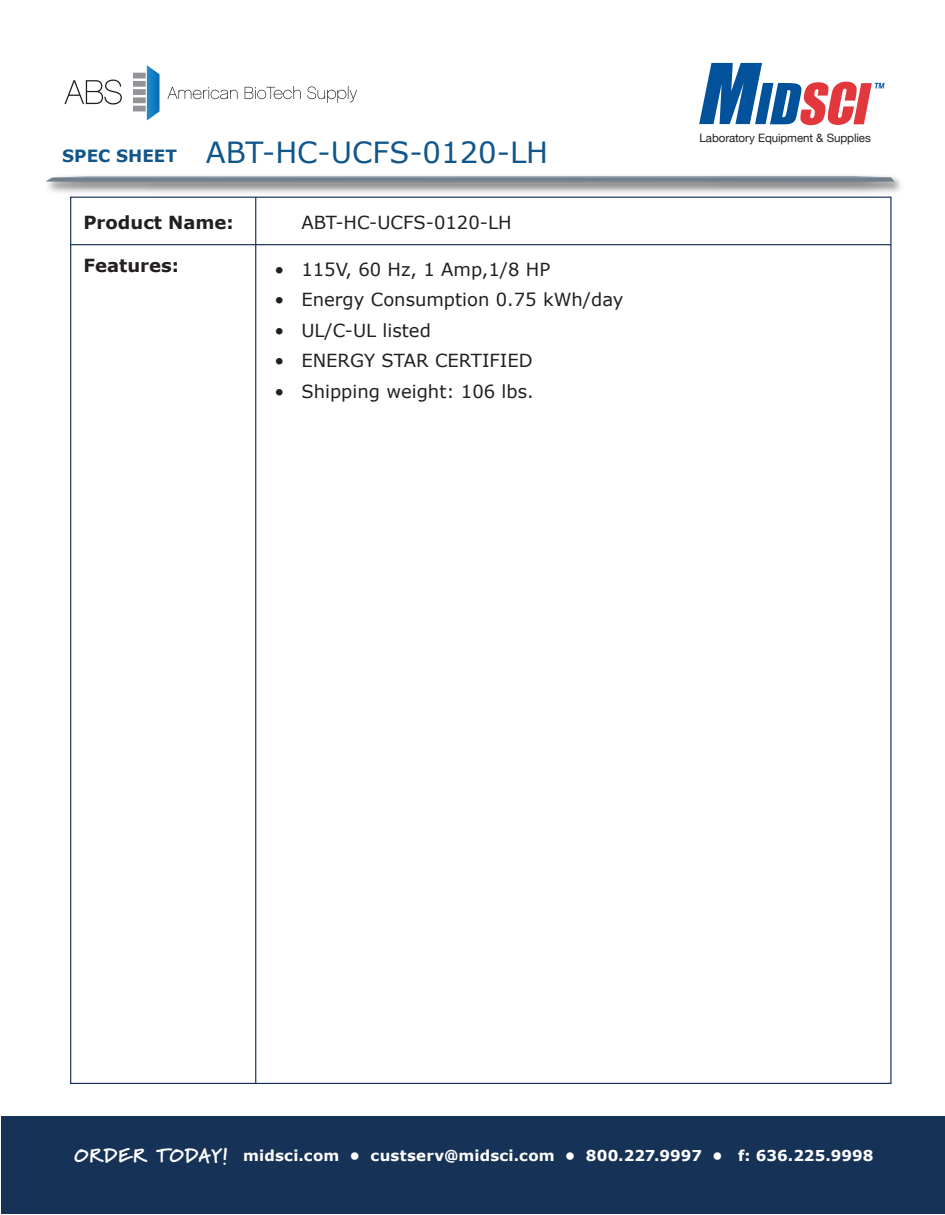
<style>
.page{position:relative;width:945px;height:1215px;background:#fff}
.page>*{position:absolute;margin:0;border:0;box-sizing:border-box;transform-origin:0 0}
.t1{font:29.1px "Verdana";color:#11568a}
.t2{font:18px "Verdana";color:#231f20}
.t3{font:700 18px "Verdana";color:#231f20}
.t4{font:700 15px "Verdana";letter-spacing:.01em;color:#fff}
.t5{font:11.55px "Helvetica Neue";letter-spacing:-.01em;color:#231f20}
.s1{font-weight:700;font-size:16.95px}
.s2{font-family:"Marydale";font-weight:900;font-size:19.5px}
</style>
<div class="page">
<svg style="left:64px;top:80px;width:58px;height:25px"></svg>
<svg style="left:167px;top:87px;width:71px;height:12px"></svg>
<svg style="left:245px;top:86px;width:56px;height:13px"></svg>
<svg style="left:307px;top:86px;width:50px;height:17px"></svg>
<div style="left:133px;top:106px;width:13px;height:5px;background:#929497"></div>
<div style="left:133px;top:97px;width:13px;height:6px;background:#929497"></div>
<div style="left:133px;top:89px;width:13px;height:6px;background:#929497"></div>
<div style="left:133px;top:81px;width:13px;height:6px;background:#929497"></div>
<div style="left:133px;top:73px;width:13px;height:5px;background:#929497"></div>
<svg style="left:147px;top:65px;width:13px;height:56px"></svg>
<svg style="left:45px;top:176px;width:850px;height:7px;background:#848f99"></svg>
<div style="left:2px;top:1117px;width:943px;height:97px;background:#163257"></div>
<svg style="left:699px;top:63px;width:186px;height:62px"></svg>
<hr style="left:71px;top:244px;width:820px;height:1px;background:#163257">
<hr style="left:255px;top:197px;width:1px;height:886px;background:#163257">
<h1 class="t1" style="left:62px;top:134px;width:487px"><span class="s1">SPEC SHEET</span> ABT-HC-UCFS-0120-LH</h1>
<p class="t3" style="left:83px;top:211px;width:152px">Product Name:</p>
<p class="t3" style="left:83px;top:254px;width:97px">Features:</p>
<p class="t2" style="left:302px;top:211px;width:211px">ABT-HC-UCFS-0120-LH</p>
<p class="t2" style="left:274px;top:258px;width:277px">• 115V, 60 Hz, 1 Amp,1/8 HP</p>
<p class="t2" style="left:274px;top:288px;width:351px">• Energy Consumption 0.75 kWh/day</p>
<p class="t2" style="left:274px;top:319px;width:158px">• UL/C-UL listed</p>
<p class="t2" style="left:274px;top:349px;width:260px">• ENERGY STAR CERTIFIED</p>
<p class="t2" style="left:274px;top:380px;width:261px">• Shipping weight: 106 lbs.</p>
<p class="t5" style="left:699px;top:129px;width:173px">Laboratory Equipment &amp; Supplies</p>
<p class="t4" style="left:74px;top:1146px;width:801px"><span class="s2">ORDER TODAY!</span> midsci.com • custserv@midsci.com • 800.227.9997 • f: 636.225.9998</p>
</div>
